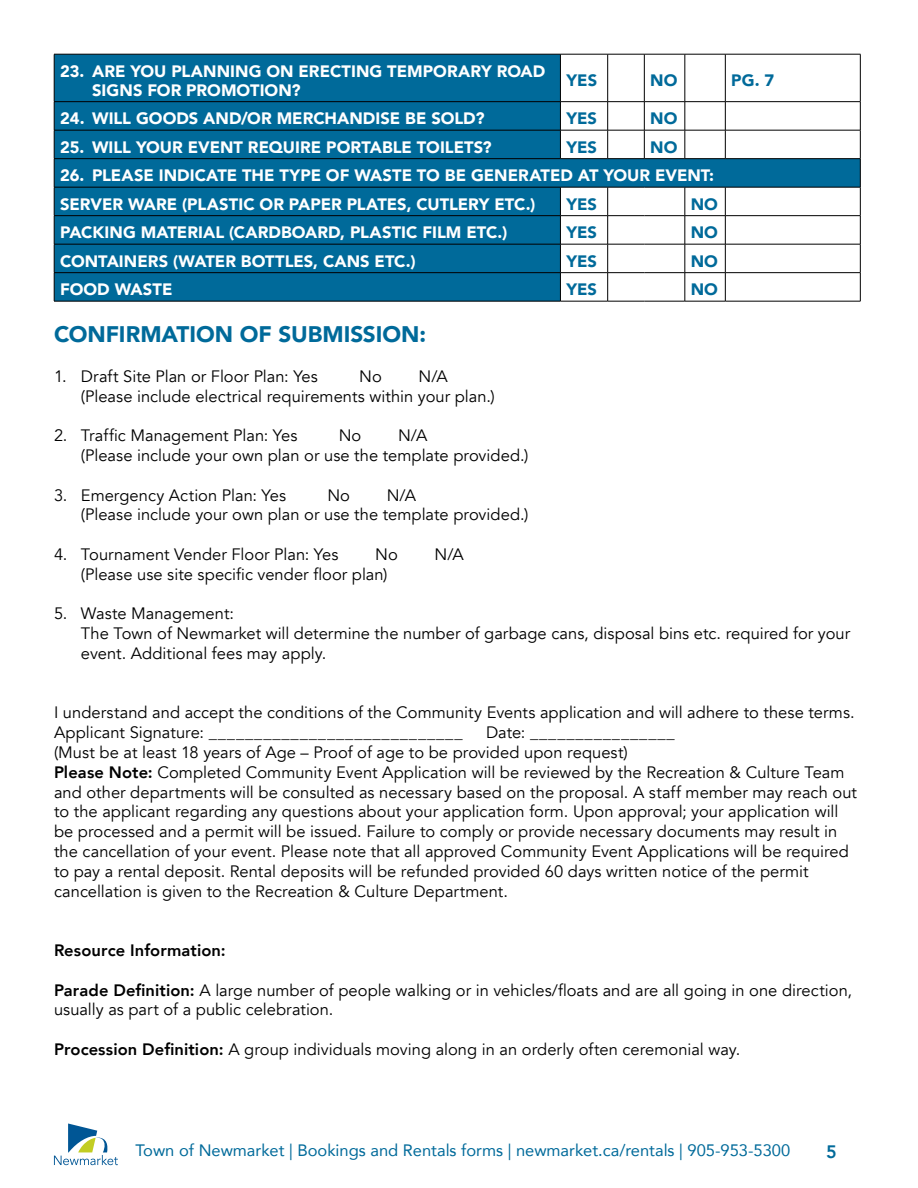
<style>
.page{position:relative;width:918px;height:1188px;background:#fff}
.page>*{position:absolute;margin:0;border:0;box-sizing:border-box;transform-origin:0 0}
.t1{font:900 22.5px "Avenir";color:#006a9a}
.t2{font:800 18px "Avenir";color:#006a9a}
.t3{font:16.5px/19.8px "Avenir";color:#000}
.t4{font:900 16.5px/19px "Avenir";color:#fff}
.t5{font:16.5px "Avenir";color:#006a9a}
.t6{font:900 16.5px "Avenir";letter-spacing:.005em;color:#006a9a}
.t7{font:800 16.5px "Avenir";letter-spacing:.005em;color:#000}
.s1{font-weight:800}
</style>
<div class="page">
<svg style="left:54px;top:1124px;width:64px;height:41px"></svg>
<svg style="left:55px;top:55px;width:805px;height:246px;fill:#006a9a"></svg>
<hr style="left:54px;top:54px;width:506px;height:1px;background:#000">
<hr style="left:54px;top:54px;width:1px;height:47px;background:#000">
<hr style="left:560px;top:54px;width:48px;height:1px;background:#000">
<hr style="left:560px;top:54px;width:1px;height:47px;background:#000">
<hr style="left:608px;top:54px;width:36px;height:1px;background:#000">
<hr style="left:607px;top:54px;width:1px;height:47px;background:#000">
<hr style="left:644px;top:54px;width:41px;height:1px;background:#000">
<hr style="left:644px;top:54px;width:1px;height:47px;background:#000">
<hr style="left:685px;top:54px;width:40px;height:1px;background:#000">
<hr style="left:685px;top:54px;width:1px;height:47px;background:#000">
<hr style="left:725px;top:54px;width:136px;height:1px;background:#000">
<hr style="left:725px;top:54px;width:1px;height:47px;background:#000">
<hr style="left:860px;top:54px;width:1px;height:47px;background:#000">
<hr style="left:54px;top:101px;width:506px;height:1px;background:#000">
<hr style="left:560px;top:101px;width:48px;height:1px;background:#000">
<hr style="left:608px;top:101px;width:36px;height:1px;background:#000">
<hr style="left:644px;top:101px;width:41px;height:1px;background:#000">
<hr style="left:685px;top:101px;width:40px;height:1px;background:#000">
<hr style="left:725px;top:101px;width:136px;height:1px;background:#000">
<hr style="left:54px;top:130px;width:506px;height:1px;background:#000">
<hr style="left:560px;top:130px;width:48px;height:1px;background:#000">
<svg style="left:560px;top:102px;width:1px;height:56px"></svg>
<hr style="left:608px;top:130px;width:36px;height:1px;background:#000">
<svg style="left:607px;top:102px;width:1px;height:56px"></svg>
<hr style="left:644px;top:130px;width:41px;height:1px;background:#000">
<svg style="left:644px;top:102px;width:1px;height:56px"></svg>
<hr style="left:685px;top:130px;width:40px;height:1px;background:#000">
<svg style="left:685px;top:102px;width:1px;height:56px"></svg>
<hr style="left:725px;top:130px;width:136px;height:1px;background:#000">
<svg style="left:725px;top:102px;width:1px;height:56px"></svg>
<hr style="left:54px;top:158px;width:506px;height:1px;background:#000">
<hr style="left:560px;top:158px;width:48px;height:1px;background:#000">
<hr style="left:608px;top:158px;width:36px;height:1px;background:#000">
<hr style="left:644px;top:158px;width:41px;height:1px;background:#000">
<hr style="left:685px;top:158px;width:40px;height:1px;background:#000">
<hr style="left:725px;top:158px;width:136px;height:1px;background:#000">
<hr style="left:54px;top:187px;width:506px;height:1px;background:#000">
<hr style="left:560px;top:187px;width:48px;height:1px;background:#000">
<hr style="left:608px;top:187px;width:36px;height:1px;background:#000">
<hr style="left:644px;top:187px;width:41px;height:1px;background:#000">
<hr style="left:685px;top:187px;width:40px;height:1px;background:#000">
<hr style="left:725px;top:187px;width:136px;height:1px;background:#000">
<hr style="left:54px;top:215px;width:506px;height:1px;background:#000">
<hr style="left:560px;top:215px;width:48px;height:1px;background:#000">
<hr style="left:608px;top:215px;width:36px;height:1px;background:#000">
<hr style="left:644px;top:215px;width:41px;height:1px;background:#000">
<hr style="left:685px;top:215px;width:40px;height:1px;background:#000">
<hr style="left:725px;top:215px;width:136px;height:1px;background:#000">
<hr style="left:54px;top:244px;width:506px;height:1px;background:#000">
<hr style="left:560px;top:244px;width:48px;height:1px;background:#000">
<hr style="left:608px;top:244px;width:36px;height:1px;background:#000">
<hr style="left:644px;top:244px;width:41px;height:1px;background:#000">
<hr style="left:685px;top:244px;width:40px;height:1px;background:#000">
<hr style="left:725px;top:244px;width:136px;height:1px;background:#000">
<hr style="left:54px;top:272px;width:506px;height:1px;background:#000">
<svg style="left:54px;top:102px;width:1px;height:199px"></svg>
<hr style="left:560px;top:272px;width:48px;height:1px;background:#000">
<svg style="left:560px;top:187px;width:1px;height:114px"></svg>
<hr style="left:608px;top:272px;width:36px;height:1px;background:#000">
<svg style="left:607px;top:187px;width:1px;height:114px"></svg>
<hr style="left:644px;top:272px;width:41px;height:1px;background:#000">
<hr style="left:685px;top:272px;width:40px;height:1px;background:#000">
<svg style="left:685px;top:187px;width:1px;height:114px"></svg>
<hr style="left:725px;top:272px;width:136px;height:1px;background:#000">
<svg style="left:725px;top:187px;width:1px;height:114px"></svg>
<svg style="left:860px;top:102px;width:1px;height:199px"></svg>
<hr style="left:54px;top:301px;width:506px;height:1px;background:#000">
<hr style="left:560px;top:301px;width:48px;height:1px;background:#000">
<hr style="left:608px;top:301px;width:36px;height:1px;background:#000">
<hr style="left:644px;top:301px;width:41px;height:1px;background:#000">
<hr style="left:685px;top:301px;width:40px;height:1px;background:#000">
<hr style="left:725px;top:301px;width:136px;height:1px;background:#000">
<p class="t4" style="left:92px;top:61px;width:455px;text-indent:-32px">23. ARE YOU PLANNING ON ERECTING TEMPORARY ROAD<br>SIGNS FOR PROMOTION?</p>
<p class="t6" style="left:566px;top:66px;width:32px">YES</p>
<p class="t6" style="left:650px;top:66px;width:29px">NO</p>
<p class="t6" style="left:731px;top:66px;width:44px">PG. 7</p>
<p class="t4" style="left:60px;top:108px;width:426px">24. WILL GOODS AND/OR MERCHANDISE BE SOLD?</p>
<p class="t6" style="left:566px;top:104px;width:32px">YES</p>
<p class="t6" style="left:650px;top:104px;width:29px">NO</p>
<p class="t4" style="left:60px;top:137px;width:433px">25. WILL YOUR EVENT REQUIRE PORTABLE TOILETS?</p>
<p class="t6" style="left:566px;top:133px;width:32px">YES</p>
<p class="t6" style="left:650px;top:133px;width:29px">NO</p>
<p class="t4" style="left:60px;top:161px;width:655px;line-height:28.5px">26. PLEASE INDICATE THE TYPE OF WASTE TO BE GENERATED AT YOUR EVENT:<br>SERVER WARE (PLASTIC OR PAPER PLATES, CUTLERY ETC.)</p>
<p class="t6" style="left:566px;top:190px;width:32px">YES</p>
<p class="t6" style="left:691px;top:190px;width:29px">NO</p>
<p class="t4" style="left:60px;top:222px;width:449px">PACKING MATERIAL (CARDBOARD, PLASTIC FILM ETC.)</p>
<p class="t6" style="left:566px;top:218px;width:32px">YES</p>
<p class="t6" style="left:691px;top:218px;width:29px">NO</p>
<p class="t4" style="left:60px;top:251px;width:357px">CONTAINERS (WATER BOTTLES, CANS ETC.)</p>
<p class="t6" style="left:566px;top:247px;width:32px">YES</p>
<p class="t6" style="left:691px;top:247px;width:29px">NO</p>
<p class="t4" style="left:60px;top:279px;width:114px">FOOD WASTE</p>
<p class="t6" style="left:566px;top:275px;width:32px">YES</p>
<p class="t6" style="left:691px;top:275px;width:29px">NO</p>
<h1 class="t1" style="left:54px;top:315px;width:374px">CONFIRMATION OF SUBMISSION:</h1>
<p class="t3" style="left:54px;top:366px;width:265px">1. Draft Site Plan or Floor Plan: Yes</p>
<p class="t3" style="left:359px;top:366px;width:24px">No</p>
<p class="t3" style="left:81px;top:366px;width:415px;text-indent:338px">N/A (Please include electrical requirements within your plan.)</p>
<p class="t3" style="left:54px;top:426px;width:245px">2. Traffic Management Plan: Yes</p>
<p class="t3" style="left:339px;top:426px;width:24px">No</p>
<p class="t3" style="left:81px;top:426px;width:449px;text-indent:317px">N/A<br>(Please include your own plan or use the template provided.)</p>
<p class="t3" style="left:54px;top:485px;width:234px">3. Emergency Action Plan: Yes</p>
<p class="t3" style="left:327px;top:485px;width:24px">No</p>
<p class="t3" style="left:81px;top:485px;width:449px;text-indent:306px">N/A<br>(Please include your own plan or use the template provided.)</p>
<p class="t3" style="left:54px;top:545px;width:286px">4. Tournament Vender Floor Plan: Yes</p>
<p class="t3" style="left:375px;top:545px;width:24px">No</p>
<p class="t3" style="left:435px;top:545px;width:31px">N/A</p>
<p class="t3" style="left:81px;top:564px;width:308px">(Please use site specific vender floor plan)</p>
<p class="t3" style="left:81px;top:604px;width:771px;text-indent:-27px">5. Waste Management:<br>The Town of Newmarket will determine the number of garbage cans, disposal bins etc. required for your event. Additional fees may apply.</p>
<p class="t3" style="left:54px;top:703px;width:802px">I understand and accept the conditions of the Community Events application and will adhere to these terms.<br>Applicant Signature: ____________________________</p>
<p class="t3" style="left:54px;top:723px;width:805px;text-indent:432px">Date: ________________<br>(Must be at least 18 years of Age – Proof of age to be provided upon request)<br><span class="s1">Please Note:</span> Completed Community Event Application will be reviewed by the Recreation &amp; Culture Team and other departments will be consulted as necessary based on the proposal. A staff member may reach out to the applicant regarding any questions about your application form. Upon approval; your application will be processed and a permit will be issued. Failure to comply or provide necessary documents may result in the cancellation of your event. Please note that all approved Community Event Applications will be required to pay a rental deposit. Rental deposits will be refunded provided 60 days written notice of the permit cancellation is given to the Recreation &amp; Culture Department.</p>
<p class="t7" style="left:54px;top:937px;width:173px">Resource Information:</p>
<p class="t3" style="left:54px;top:980px;width:800px"><span class="s1">Parade Definition:</span> A large number of people walking or in vehicles/floats and are all going in one direction, usually as part of a public celebration.</p>
<p class="t3" style="left:54px;top:1040px;width:688px"><span class="s1">Procession Definition:</span> A group individuals moving along in an orderly often ceremonial way.</p>
<p class="t5" style="left:136px;top:1137px;width:656px">Town of Newmarket | Bookings and Rentals forms | newmarket.ca/rentals | 905-953-5300</p>
<p class="t2" style="left:826px;top:1138px;width:12px">5</p>
</div>
